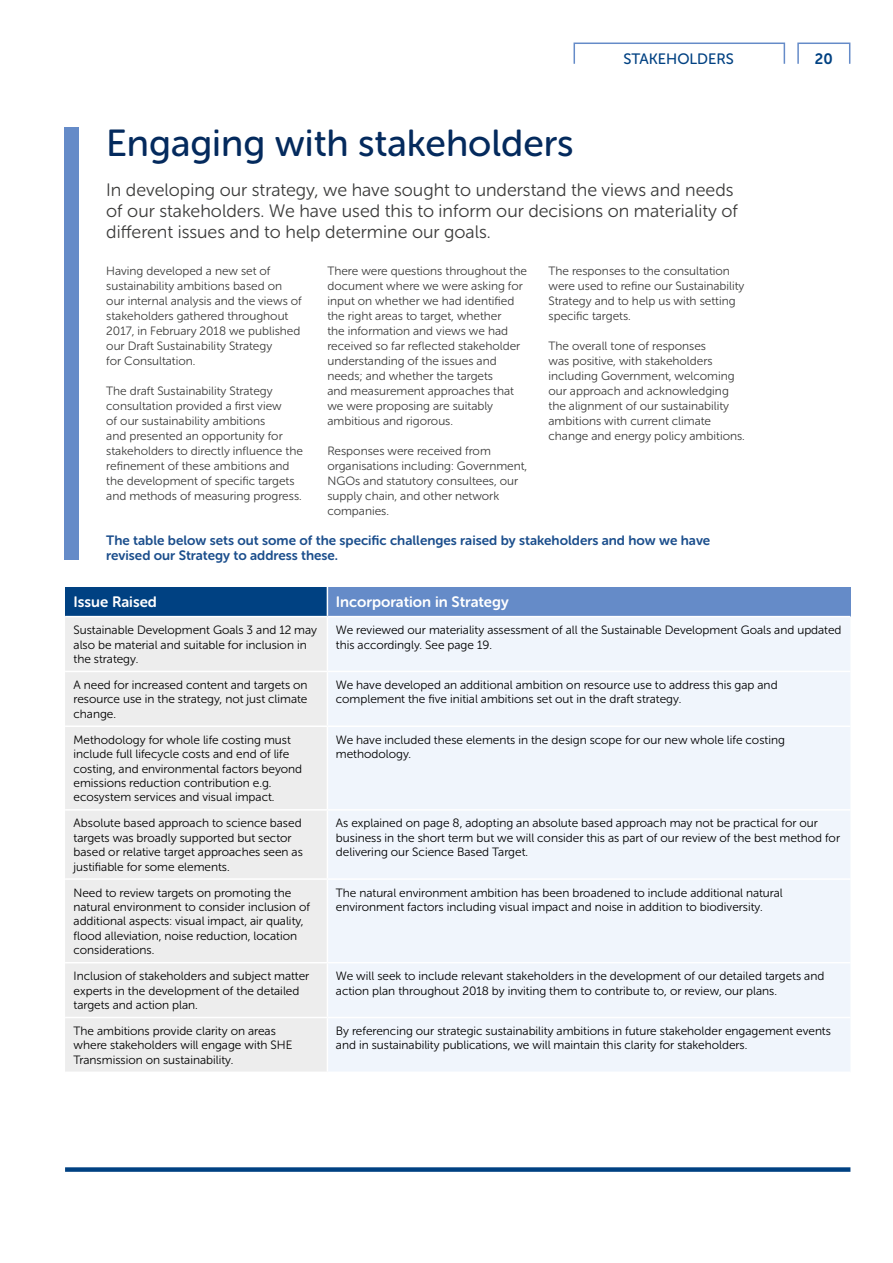
<style>
.page{position:relative;width:893px;height:1263px;background:#fff}
.page>*{position:absolute;margin:0;border:0;box-sizing:border-box;transform-origin:0 0}
.t1{font:37.5px "Museo Sans Rounded 500";color:#042a5d}
.t2{font:18px/21px "Museo Sans Rounded 300";color:#3c3c3b}
.t3{font:15px "Museo Sans Rounded 700";color:#fff}
.t4{font:15px "Museo Sans Rounded 500";color:#004182}
.t5{font:15px "Museo Sans Rounded 700";color:#004182}
.t6{font:13.5px/15px "Museo Sans Rounded 700";color:#1b4e8c}
.t7{font:12px/14.4px "Museo Sans Rounded 300";color:#000}
.t8{font:12px/15px "Museo Sans Rounded 300";color:#3c3c3b}
</style>
<div class="page">
<div style="left:64px;top:128px;width:15px;height:432px;background:#658bc8"></div>
<svg style="left:573px;top:42px;width:278px;height:22px"></svg>
<div style="left:65px;top:1167px;width:785px;height:5px;background:#004182"></div>
<div style="left:65px;top:587px;width:262px;height:30px;background:#004182"></div>
<div style="left:327px;top:587px;width:523px;height:30px;background:#658bc8"></div>
<div style="left:65px;top:617px;width:262px;height:454px;background:#ededed"></div>
<div style="left:328px;top:618px;width:522px;height:453px;background:#f0f5fc"></div>
<svg style="left:327px;top:587px;width:1px;height:29px"></svg>
<hr style="left:65px;top:616px;width:262px;height:1px;background:#fff">
<hr style="left:327px;top:616px;width:523px;height:1px;background:#fff">
<hr style="left:65px;top:671px;width:262px;height:1px;background:#fff">
<hr style="left:327px;top:671px;width:523px;height:1px;background:#fff">
<hr style="left:65px;top:725px;width:262px;height:2px;background:#fff">
<hr style="left:327px;top:725px;width:523px;height:2px;background:#fff">
<hr style="left:65px;top:809px;width:262px;height:2px;background:#fff">
<hr style="left:327px;top:809px;width:523px;height:2px;background:#fff">
<hr style="left:65px;top:878px;width:262px;height:2px;background:#fff">
<hr style="left:327px;top:878px;width:523px;height:2px;background:#fff">
<hr style="left:65px;top:962px;width:262px;height:1px;background:#fff">
<hr style="left:327px;top:962px;width:523px;height:1px;background:#fff">
<hr style="left:65px;top:1017px;width:262px;height:1px;background:#fff">
<hr style="left:327px;top:1017px;width:523px;height:1px;background:#fff">
<h1 class="t1" style="left:106px;top:122px;width:469px">Engaging with stakeholders</h1>
<p class="t4" style="left:623px;top:50px;width:112px">STAKEHOLDERS</p>
<p class="t5" style="left:815px;top:50px;width:19px">20</p>
<h2 class="t2" style="left:106px;top:180px;width:633px">In developing our strategy, we have sought to understand the views and needs of our stakeholders. We have used this to inform our decisions on materiality of different issues and to help determine our goals.</h2>
<p class="t8" style="left:106px;top:264px;width:197px">Having developed a new set of sustainability ambitions based on our internal analysis and the views of stakeholders gathered throughout<br>2017, in February 2018 we published our Draft Sustainability Strategy<br>for Consultation.</p>
<p class="t8" style="left:106px;top:384px;width:198px">The draft Sustainability Strategy consultation provided a first view<br>of our sustainability ambitions<br>and presented an opportunity for stakeholders to directly influence the refinement of these ambitions and the development of specific targets and methods of measuring progress.</p>
<p class="t8" style="left:327px;top:264px;width:201px">There were questions throughout the document where we were asking for input on whether we had identified the right areas to target, whether<br>the information and views we had received so far reflected stakeholder understanding of the issues and needs; and whether the targets<br>and measurement approaches that we were proposing are suitably ambitious and rigorous.</p>
<p class="t8" style="left:327px;top:444px;width:201px">Responses were received from organisations including: Government,<br>NGOs and statutory consultees, our supply chain, and other network companies.</p>
<p class="t8" style="left:548px;top:264px;width:197px">The responses to the consultation were used to refine our Sustainability<br>Strategy and to help us with setting specific targets.</p>
<p class="t8" style="left:548px;top:339px;width:198px">The overall tone of responses<br>was positive, with stakeholders including Government, welcoming our approach and acknowledging the alignment of our sustainability ambitions with current climate change and energy policy ambitions.</p>
<p class="t6" style="left:106px;top:533px;width:606px">The table below sets out some of the specific challenges raised by stakeholders and how we have revised our Strategy to address these.</p>
<p class="t3" style="left:74px;top:594px;width:85px">Issue Raised</p>
<p class="t3" style="left:336px;top:594px;width:174px">Incorporation in Strategy</p>
<p class="t7" style="left:74px;top:623px;width:245px">Sustainable Development Goals 3 and 12 may also be material and suitable for inclusion in the strategy.</p>
<p class="t7" style="left:336px;top:623px;width:507px">We reviewed our materiality assessment of all the Sustainable Development Goals and updated this accordingly. See page 19.</p>
<p class="t7" style="left:74px;top:678px;width:235px;text-align:justify">A need for increased content and targets on resource use in the strategy, not just climate change.</p>
<p class="t7" style="left:336px;top:678px;width:443px">We have developed an additional ambition on resource use to address this gap and complement the five initial ambitions set out in the draft strategy.</p>
<p class="t7" style="left:74px;top:732px;width:230px">Methodology for whole life costing must include full lifecycle costs and end of life costing, and environmental factors beyond emissions reduction contribution e.g. ecosystem services and visual impact.</p>
<p class="t7" style="left:336px;top:732px;width:450px">We have included these elements in the design scope for our new whole life costing methodology.</p>
<p class="t7" style="left:74px;top:816px;width:231px">Absolute based approach to science based targets was broadly supported but sector based or relative target approaches seen as justifiable for some elements.</p>
<p class="t7" style="left:336px;top:816px;width:506px">As explained on page 8, adopting an absolute based approach may not be practical for our business in the short term but we will consider this as part of our review of the best method for delivering our Science Based Target.</p>
<p class="t7" style="left:74px;top:885px;width:238px">Need to review targets on promoting the natural environment to consider inclusion of additional aspects: visual impact, air quality, flood alleviation, noise reduction, location considerations.</p>
<p class="t7" style="left:336px;top:885px;width:448px">The natural environment ambition has been broadened to include additional natural environment factors including visual impact and noise in addition to biodiversity.</p>
<p class="t7" style="left:74px;top:969px;width:237px">Inclusion of stakeholders and subject matter experts in the development of the detailed targets and action plan.</p>
<p class="t7" style="left:336px;top:969px;width:490px">We will seek to include relevant stakeholders in the development of our detailed targets and action plan throughout 2018 by inviting them to contribute to, or review, our plans.</p>
<p class="t7" style="left:74px;top:1024px;width:220px">The ambitions provide clarity on areas where stakeholders will engage with SHE<br>Transmission on sustainability.</p>
<p class="t7" style="left:336px;top:1024px;width:496px">By referencing our strategic sustainability ambitions in future stakeholder engagement events and in sustainability publications, we will maintain this clarity for stakeholders.</p>
</div>
